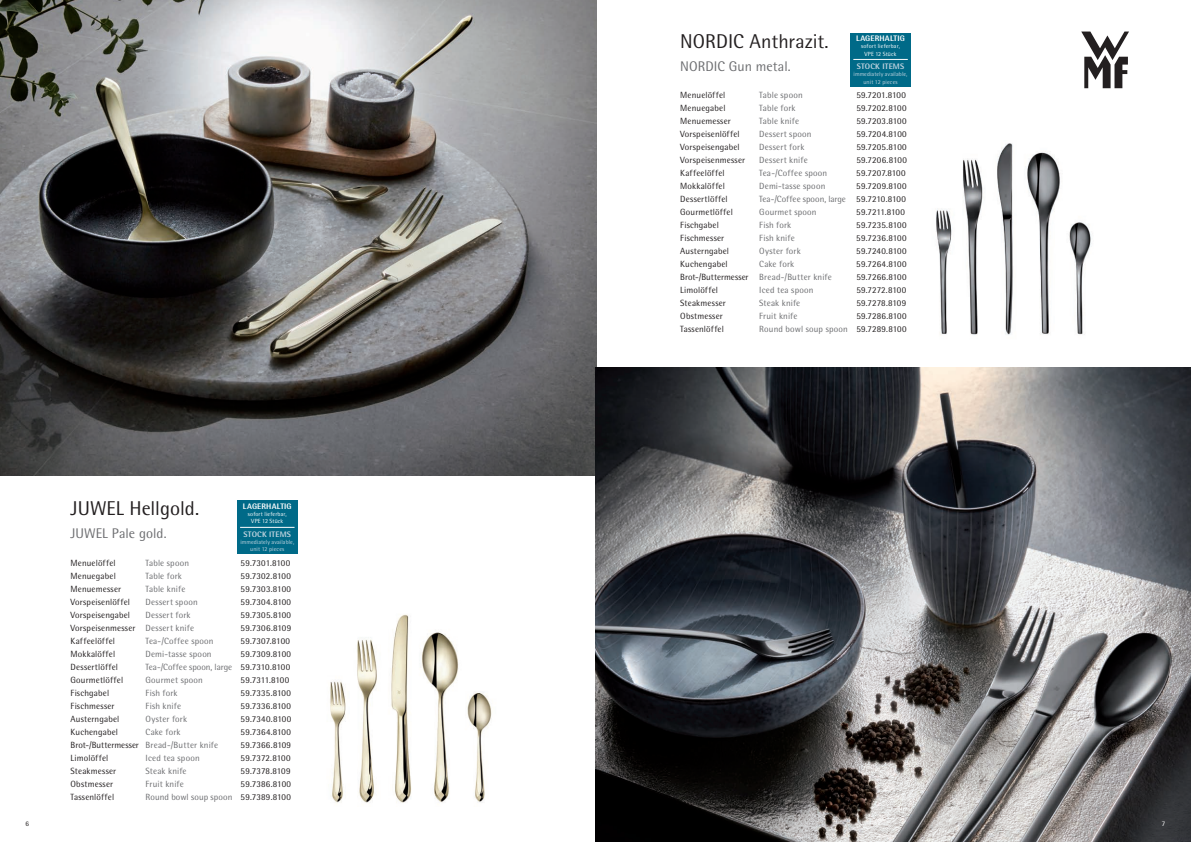
<style>
.page{position:relative;width:1191px;height:842px;background:#fff}
.page>*{position:absolute;margin:0;border:0;box-sizing:border-box;transform-origin:0 0}
.t1{font:20px "WMF Rotis";color:#231f20}
.t2{font:14px "WMF Rotis";letter-spacing:.005em;color:#6c6d70}
.t3{font:9px "WMF Rotis";letter-spacing:.015em;color:#231f20}
.t4{font:9px "WMF Rotis";letter-spacing:.015em;color:#6c6d70}
.t5{font:9px "WMF Rotis";letter-spacing:-.015em;color:#231f20}
.t6{font:700 8px "WMF Rotis";letter-spacing:.025em;color:#fff}
.t7{font:700 8px "WMF Rotis";letter-spacing:.02em;color:#c0d3df}
.t8{font:7px "WMF Rotis";color:#231f20}
.t9{font:7px "WMF Rotis";color:#fff}
.t10{font:6px/7.2px "WMF Rotis";letter-spacing:.01em;color:#c0d3df;text-align:center}
.t11{font:6px/7.2px "WMF Rotis";letter-spacing:.02em;color:#fff;text-align:center}
.s1{color:#6c6d70}
.s2{color:#231f20}
</style>
<div class="page">
<img style="left:0;top:0;width:597px;height:476px">
<img style="left:595px;top:368px;width:596px;height:474px">
<img style="left:330px;top:614px;width:162px;height:189px">
<img style="left:936px;top:143px;width:155px;height:192px">
<svg style="left:1081px;top:32px;width:48px;height:56px"></svg>
<div style="left:237px;top:501px;width:60px;height:53px;background:#006a88"></div>
<hr style="left:240px;top:527px;width:54px;height:1px;background:#fff">
<div style="left:850px;top:33px;width:60px;height:53px;background:#006a88"></div>
<hr style="left:853px;top:59px;width:54px;height:1px;background:#fff">
<p class="t8" style="left:26px;top:819px;width:5px">6</p>
<h1 class="t1" style="left:71px;top:497px;width:130px">JUWEL Hellgold.</h1>
<h2 class="t2" style="left:71px;top:525px;width:97px">JUWEL Pale gold.</h2>
<p class="t6" style="left:243px;top:501px;width:50px">LAGERHALTIG</p>
<p class="t11" style="left:248px;top:511px;width:40px">sofort lieferbar,<br>VPE 12 Stück</p>
<p class="t7" style="left:244px;top:529px;width:49px">STOCK ITEMS</p>
<p class="t10" style="left:240px;top:539px;width:55px">immediately available, unit 12 pieces</p>
<p class="t3" style="left:71px;top:557px;width:47px">Menuelöffel</p>
<p class="t4" style="left:146px;top:557px;width:45px">Table spoon</p>
<p class="t3" style="left:241px;top:557px;width:51px">59.7301.8100</p>
<p class="t3" style="left:71px;top:570px;width:47px">Menuegabel</p>
<p class="t4" style="left:146px;top:570px;width:38px">Table fork</p>
<p class="t3" style="left:241px;top:570px;width:52px">59.7302.8100</p>
<p class="t3" style="left:71px;top:583px;width:52px">Menuemesser</p>
<p class="t4" style="left:146px;top:583px;width:41px">Table knife</p>
<p class="t3" style="left:241px;top:583px;width:52px">59.7303.8100</p>
<p class="t3" style="left:71px;top:596px;width:61px">Vorspeisenlöffel</p>
<p class="t4" style="left:146px;top:596px;width:54px">Dessert spoon</p>
<p class="t3" style="left:241px;top:596px;width:52px">59.7304.8100</p>
<p class="t3" style="left:71px;top:609px;width:61px">Vorspeisengabel</p>
<p class="t4" style="left:146px;top:609px;width:47px">Dessert fork</p>
<p class="t3" style="left:241px;top:609px;width:52px">59.7305.8100</p>
<p class="t3" style="left:71px;top:622px;width:125px">Vorspeisenmesser <span class="s1">Dessert knife</span></p>
<p class="t3" style="left:241px;top:622px;width:52px">59.7306.8109</p>
<p class="t3" style="left:71px;top:635px;width:46px">Kaffeelöffel</p>
<p class="t4" style="left:146px;top:635px;width:69px">Tea-/Coffee spoon</p>
<p class="t3" style="left:241px;top:635px;width:51px">59.7307.8100</p>
<p class="t3" style="left:71px;top:648px;width:46px">Mokkalöffel</p>
<p class="t4" style="left:146px;top:648px;width:68px">Demi-tasse spoon</p>
<p class="t3" style="left:241px;top:648px;width:52px">59.7309.8100</p>
<p class="t3" style="left:71px;top:661px;width:49px">Dessertlöffel</p>
<p class="t4" style="left:146px;top:661px;width:146px">Tea-/Coffee spoon, large <span class="s2">59.7310.8100</span></p>
<p class="t3" style="left:71px;top:674px;width:54px">Gourmetlöffel</p>
<p class="t4" style="left:146px;top:674px;width:59px">Gourmet spoon</p>
<p class="t5" style="left:241px;top:674px;width:50px">59.7311.8100</p>
<p class="t3" style="left:71px;top:687px;width:40px">Fischgabel</p>
<p class="t4" style="left:146px;top:687px;width:33px">Fish fork</p>
<p class="t3" style="left:241px;top:687px;width:52px">59.7335.8100</p>
<p class="t3" style="left:71px;top:700px;width:46px">Fischmesser</p>
<p class="t4" style="left:146px;top:700px;width:37px">Fish knife</p>
<p class="t3" style="left:241px;top:700px;width:52px">59.7336.8100</p>
<p class="t3" style="left:71px;top:713px;width:50px">Austerngabel</p>
<p class="t4" style="left:146px;top:713px;width:43px">Oyster fork</p>
<p class="t3" style="left:241px;top:713px;width:52px">59.7340.8100</p>
<p class="t3" style="left:71px;top:726px;width:49px">Kuchengabel</p>
<p class="t4" style="left:146px;top:726px;width:36px">Cake fork</p>
<p class="t3" style="left:241px;top:726px;width:52px">59.7364.8100</p>
<p class="t3" style="left:71px;top:739px;width:149px">Brot-/Buttermesser <span class="s1">Bread-/Butter knife</span></p>
<p class="t3" style="left:241px;top:739px;width:52px">59.7366.8109</p>
<p class="t3" style="left:71px;top:752px;width:39px">Limolöffel</p>
<p class="t4" style="left:146px;top:752px;width:56px">Iced tea spoon</p>
<p class="t3" style="left:241px;top:752px;width:51px">59.7372.8100</p>
<p class="t3" style="left:71px;top:765px;width:47px">Steakmesser</p>
<p class="t4" style="left:146px;top:765px;width:43px">Steak knife</p>
<p class="t3" style="left:241px;top:765px;width:51px">59.7378.8109</p>
<p class="t3" style="left:71px;top:778px;width:44px">Obstmesser</p>
<p class="t4" style="left:146px;top:778px;width:40px">Fruit knife</p>
<p class="t3" style="left:241px;top:778px;width:52px">59.7386.8100</p>
<p class="t3" style="left:71px;top:791px;width:45px">Tassenlöffel</p>
<p class="t4" style="left:146px;top:791px;width:147px">Round bowl soup spoon <span class="s2">59.7389.8100</span></p>
<h1 class="t1" style="left:680px;top:30px;width:150px">NORDIC Anthrazit.</h1>
<h2 class="t2" style="left:680px;top:58px;width:112px">NORDIC Gun metal.</h2>
<p class="t6" style="left:856px;top:33px;width:50px">LAGERHALTIG</p>
<p class="t11" style="left:861px;top:43px;width:40px">sofort lieferbar,<br>VPE 12 Stück</p>
<p class="t7" style="left:857px;top:61px;width:49px">STOCK ITEMS</p>
<p class="t10" style="left:853px;top:71px;width:55px">immediately available, unit 12 pieces</p>
<p class="t3" style="left:680px;top:89px;width:47px">Menuelöffel</p>
<p class="t4" style="left:759px;top:89px;width:45px">Table spoon</p>
<p class="t3" style="left:856px;top:89px;width:51px">59.7201.8100</p>
<p class="t3" style="left:680px;top:102px;width:47px">Menuegabel</p>
<p class="t4" style="left:759px;top:102px;width:38px">Table fork</p>
<p class="t3" style="left:856px;top:102px;width:52px">59.7202.8100</p>
<p class="t3" style="left:680px;top:115px;width:52px">Menuemesser</p>
<p class="t4" style="left:759px;top:115px;width:41px">Table knife</p>
<p class="t3" style="left:856px;top:115px;width:52px">59.7203.8100</p>
<p class="t3" style="left:680px;top:128px;width:61px">Vorspeisenlöffel</p>
<p class="t4" style="left:759px;top:128px;width:54px">Dessert spoon</p>
<p class="t3" style="left:856px;top:128px;width:52px">59.7204.8100</p>
<p class="t3" style="left:680px;top:141px;width:61px">Vorspeisengabel</p>
<p class="t4" style="left:759px;top:141px;width:47px">Dessert fork</p>
<p class="t3" style="left:856px;top:141px;width:52px">59.7205.8100</p>
<p class="t3" style="left:680px;top:154px;width:66px">Vorspeisenmesser</p>
<p class="t4" style="left:759px;top:154px;width:50px">Dessert knife</p>
<p class="t3" style="left:856px;top:154px;width:52px">59.7206.8100</p>
<p class="t3" style="left:680px;top:167px;width:46px">Kaffeelöffel</p>
<p class="t4" style="left:759px;top:167px;width:69px">Tea-/Coffee spoon</p>
<p class="t3" style="left:856px;top:167px;width:51px">59.7207.8100</p>
<p class="t3" style="left:680px;top:180px;width:46px">Mokkalöffel</p>
<p class="t4" style="left:759px;top:180px;width:68px">Demi-tasse spoon</p>
<p class="t3" style="left:856px;top:180px;width:52px">59.7209.8100</p>
<p class="t3" style="left:680px;top:193px;width:49px">Dessertlöffel</p>
<p class="t4" style="left:759px;top:193px;width:148px">Tea-/Coffee spoon, large <span class="s2">59.7210.8100</span></p>
<p class="t3" style="left:680px;top:206px;width:54px">Gourmetlöffel</p>
<p class="t4" style="left:759px;top:206px;width:59px">Gourmet spoon</p>
<p class="t5" style="left:856px;top:206px;width:50px">59.7211.8100</p>
<p class="t3" style="left:680px;top:219px;width:40px">Fischgabel</p>
<p class="t4" style="left:759px;top:219px;width:33px">Fish fork</p>
<p class="t3" style="left:856px;top:219px;width:52px">59.7235.8100</p>
<p class="t3" style="left:680px;top:232px;width:46px">Fischmesser</p>
<p class="t4" style="left:759px;top:232px;width:37px">Fish knife</p>
<p class="t3" style="left:856px;top:232px;width:52px">59.7236.8100</p>
<p class="t3" style="left:680px;top:245px;width:50px">Austerngabel</p>
<p class="t4" style="left:759px;top:245px;width:43px">Oyster fork</p>
<p class="t3" style="left:856px;top:245px;width:52px">59.7240.8100</p>
<p class="t3" style="left:680px;top:258px;width:49px">Kuchengabel</p>
<p class="t4" style="left:759px;top:258px;width:36px">Cake fork</p>
<p class="t3" style="left:856px;top:258px;width:52px">59.7264.8100</p>
<p class="t3" style="left:680px;top:271px;width:153px">Brot-/Buttermesser <span class="s1">Bread-/Butter knife</span></p>
<p class="t3" style="left:856px;top:271px;width:52px">59.7266.8100</p>
<p class="t3" style="left:680px;top:284px;width:39px">Limolöffel</p>
<p class="t4" style="left:759px;top:284px;width:56px">Iced tea spoon</p>
<p class="t3" style="left:856px;top:284px;width:51px">59.7272.8100</p>
<p class="t3" style="left:680px;top:297px;width:47px">Steakmesser</p>
<p class="t4" style="left:759px;top:297px;width:43px">Steak knife</p>
<p class="t3" style="left:856px;top:297px;width:51px">59.7278.8109</p>
<p class="t3" style="left:680px;top:310px;width:44px">Obstmesser</p>
<p class="t4" style="left:759px;top:310px;width:40px">Fruit knife</p>
<p class="t3" style="left:856px;top:310px;width:52px">59.7286.8100</p>
<p class="t3" style="left:680px;top:323px;width:45px">Tassenlöffel</p>
<p class="t4" style="left:759px;top:323px;width:149px">Round bowl soup spoon <span class="s2">59.7289.8100</span></p>
<p class="t9" style="left:1162px;top:819px;width:5px">7</p>
</div>
